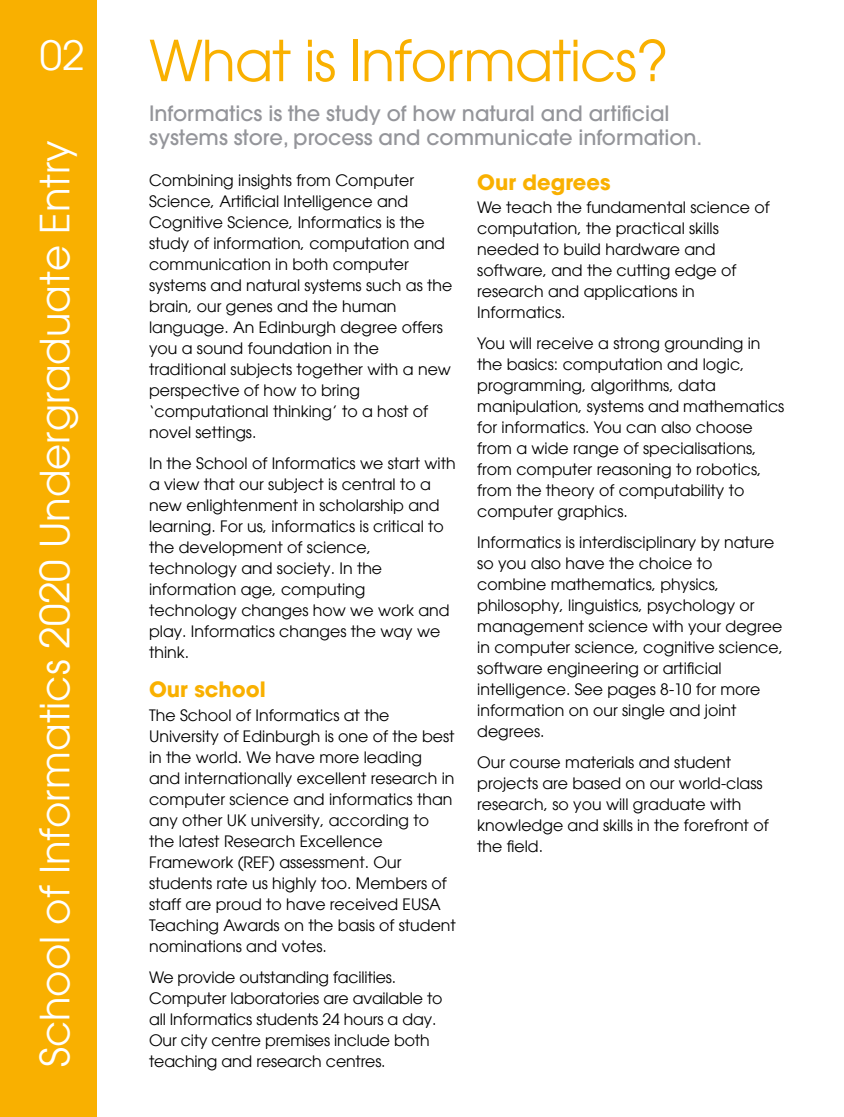
<style>
.page{position:relative;width:844px;height:1117px;background:#fff}
.page>*{position:absolute;margin:0;border:0;box-sizing:border-box;transform-origin:0 0}
.t1{font:56px "Avant Garde LT";letter-spacing:-.02em;color:#f9b000}
.t2{font:40.25px "Avant Garde LT";color:#fff}
.t3{font:500 21px/24.5px "Avant Garde LT";color:#94959a}
.t4{font:700 21px "Avant Garde LT";color:#f9b000}
.t5{font:15.75px/21px "Avant Garde LT";color:#000}
</style>
<div class="page">
<div style="left:0;top:0;width:97px;height:1116px;background:#f9b000"></div>
<h1 class="t1" style="left:40px;top:28px;width:630px"><sup>02</sup> What is Informatics?</h1>
<h3 class="t3" style="left:149px;top:101px;width:554px">Informatics is the study of how natural and artificial systems store, process and communicate information.</h3>
<h3 class="t4" style="left:477px;top:168px;width:135px">Our degrees</h3>
<p class="t5" style="left:477px;top:197px;width:294px">We teach the fundamental science of computation, the practical skills needed to build hardware and software, and the cutting edge of research and applications in<br>Informatics.</p>
<p class="t5" style="left:477px;top:333px;width:308px">You will receive a strong grounding in the basics: computation and logic, programming, algorithms, data manipulation, systems and mathematics for informatics. You can also choose from a wide range of specialisations, from computer reasoning to robotics, from the theory of computability to computer graphics.</p>
<p class="t5" style="left:477px;top:532px;width:307px">Informatics is interdisciplinary by nature so you also have the choice to combine mathematics, physics, philosophy, linguistics, psychology or management science with your degree in computer science, cognitive science, software engineering or artificial intelligence. See pages 8-10 for more information on our single and joint degrees.</p>
<p class="t5" style="left:477px;top:752px;width:293px">Our course materials and student projects are based on our world-class research, so you will graduate with knowledge and skills in the forefront of the field.</p>
<h2 class="t2" style="left:31px;top:1067px;width:928px;rotate:-90deg">School of Informatics 2020 Undergraduate Entry</h2>
<p class="t5" style="left:149px;top:170px;width:305px">Combining insights from Computer Science, Artificial Intelligence and Cognitive Science, Informatics is the study of information, computation and communication in both computer systems and natural systems such as the brain, our genes and the human language. An Edinburgh degree offers you a sound foundation in the traditional subjects together with a new perspective of how to bring ‘computational thinking’ to a host of novel settings.</p>
<p class="t5" style="left:149px;top:452px;width:308px">In the School of Informatics we start with a view that our subject is central to a new enlightenment in scholarship and learning. For us, informatics is critical to the development of science, technology and society. In the information age, computing technology changes how we work and play. Informatics changes the way we think.</p>
<h3 class="t4" style="left:149px;top:675px;width:118px">Our school</h3>
<p class="t5" style="left:149px;top:704px;width:308px">The School of Informatics at the University of Edinburgh is one of the best in the world. We have more leading and internationally excellent research in computer science and informatics than any other UK university, according to the latest Research Excellence Framework (REF) assessment. Our students rate us highly too. Members of staff are proud to have received EUSA Teaching Awards on the basis of student nominations and votes.</p>
<p class="t5" style="left:149px;top:966px;width:295px">We provide outstanding facilities.<br>Computer laboratories are available to all Informatics students 24 hours a day.<br>Our city centre premises include both teaching and research centres.</p>
</div>
